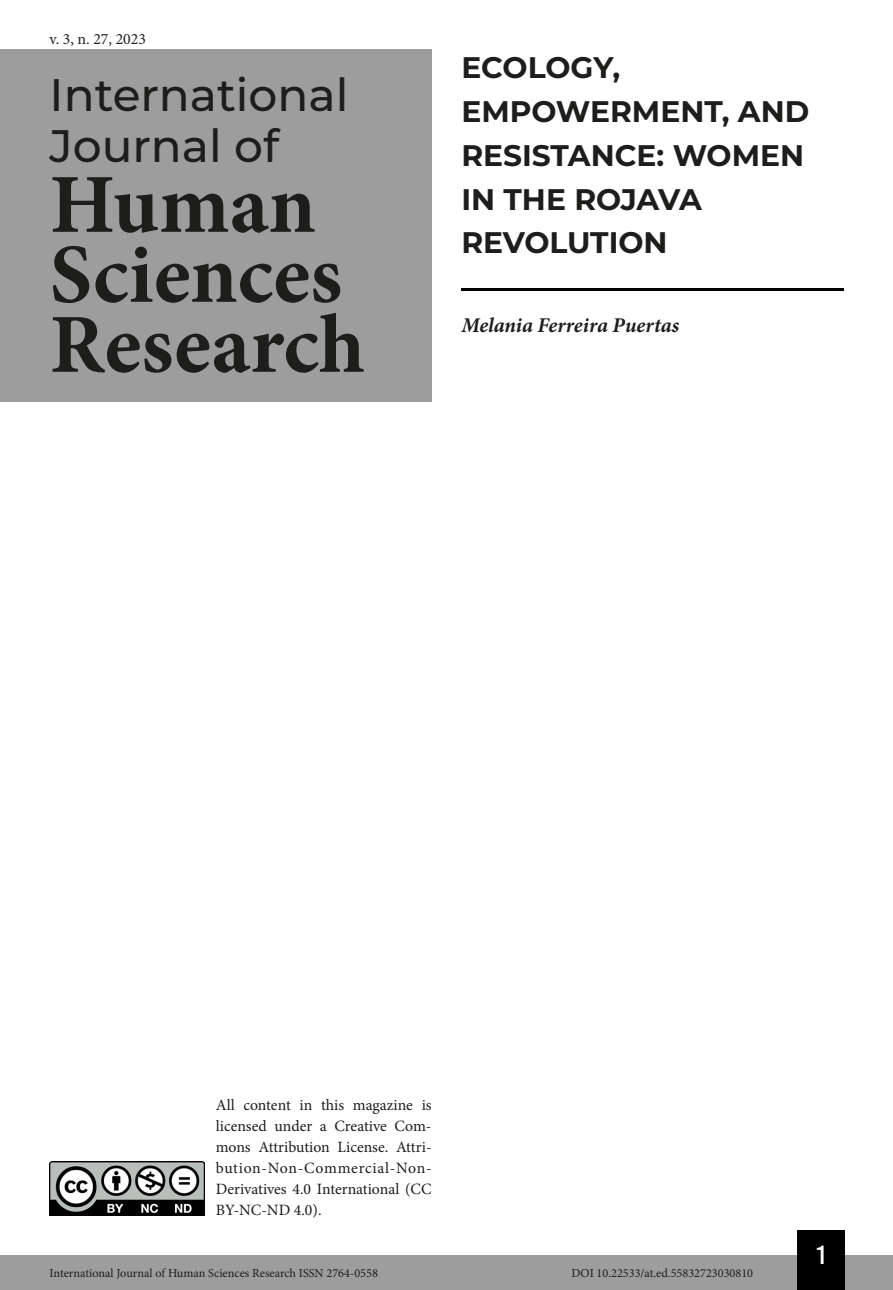
<style>
.page{position:relative;width:893px;height:1290px;background:#fff}
.page>*{position:absolute;margin:0;border:0;box-sizing:border-box;transform-origin:0 0}
.t1{font:700 84px/70px "Minion Pro";color:#1d1d1b}
.t2{font:500 45.5px/50.8px "Montserrat";color:#1d1d1b}
.t3{font:700 29.75px/43.8px "Montserrat";color:#1d1d1b}
.t4{font:26.25px "Bebas Kai";color:#fff}
.t5{font:italic 700 21px "Minion Pro";color:#1d1d1b}
.t6{font:15.75px/21px "Minion Pro";color:#1d1d1b;text-align:justify}
.t7{font:12.25px "Minion Pro";color:#1d1d1b}
</style>
<div class="page">
<div style="left:0;top:1255px;width:893px;height:35px;background:#9d9d9d"></div>
<div style="left:797px;top:1230px;width:48px;height:60px;background:#000"></div>
<img style="left:50px;top:1161px;width:154px;height:54px">
<div style="left:0;top:50px;width:432px;height:352px;background:#9d9d9d"></div>
<hr style="left:461px;top:288px;width:382px;height:2px;background:#000">
<p class="t6" style="left:50px;top:28px;width:98px">v. 3, n. 27, 2023</p>
<h2 class="t2" style="left:50px;top:68px;width:300px">International<br>Journal of</h2>
<h1 class="t1" style="left:50px;top:169px;width:317px">Human<br>Sciences<br>Research</h1>
<h3 class="t3" style="left:461px;top:44px;width:349px">ECOLOGY,<br>EMPOWERMENT, AND<br>RESISTANCE: WOMEN<br>IN THE ROJAVA<br>REVOLUTION</h3>
<h3 class="t5" style="left:461px;top:310px;width:219px">Melania Ferreira Puertas</h3>
<p class="t6" style="left:216px;top:1095px;width:217px">All content in this magazine is licensed under a Creative Com&shy;mons Attribution License. Attri&shy;bution-Non-Commercial-Non-Derivatives 4.0 International (CC BY-NC-ND 4.0).</p>
<p class="t7" style="left:50px;top:1265px;width:330px">International Journal of Human Sciences Research ISSN 2764-0558</p>
<p class="t7" style="left:571px;top:1265px;width:183px">DOI 10.22533/at.ed.55832723030810</p>
<h3 class="t4" style="left:817px;top:1241px;width:10px">1</h3>
</div>
